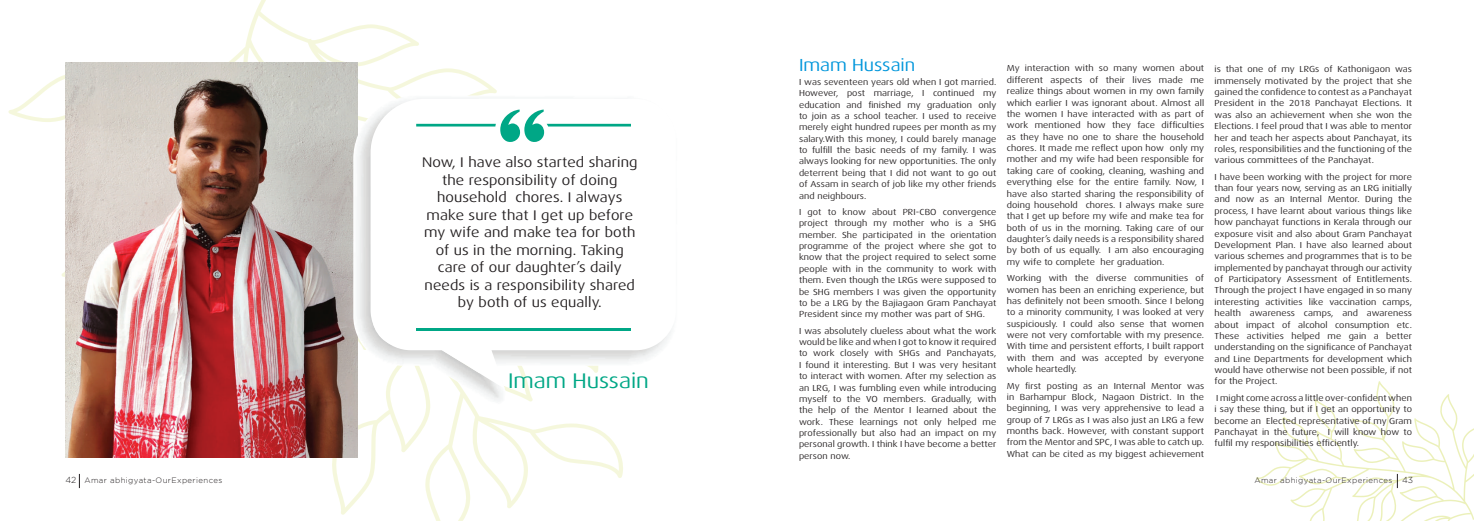
<style>
.page{position:relative;width:1474px;height:521px;background:#fff}
.page>*{position:absolute;margin:0;border:0;box-sizing:border-box;transform-origin:0 0}
.t1{font:21.18px "Dax Wide";color:#00a786}
.t2{font:17.5px "Dax Wide";color:#0096db}
.t3{font:14px/17.5px "Dax Wide";letter-spacing:.01em;color:#231f20;text-align:center}
.t4{font:8.75px/11.4px "Dax Wide";letter-spacing:.01em;color:#231f20;text-align:justify}
.t5{font:300 7.88px "Gotham";letter-spacing:.05em;color:#231f20}
.s1{font-size:8.75px}
</style>
<div class="page">
<svg style="left:79px;top:474px;width:1px;height:14px"></svg>
<svg style="left:1310px;top:381px;width:93px;height:107px"></svg>
<svg style="left:8px;top:3px;width:252px;height:119px"></svg>
<img style="left:65px;top:62px;width:292px;height:396px">
<img style="left:353px;top:95px;width:180px;height:309px">
<svg style="left:370px;top:99px;width:301px;height:290px"></svg>
<hr style="left:416px;top:328px;width:215px;height:3px;background:#00a786">
<svg style="left:416px;top:110px;width:215px;height:32px"></svg>
<p class="t3" style="left:422px;top:154px;width:217px">Now, I have also started sharing the responsibility of doing household chores. I always make sure that I get up before my wife and make tea for both of us in the morning. Taking care of our daughter’s daily needs is a responsibility shared by both of us equally.</p>
<h1 class="t1" style="left:508px;top:369px;width:142px">Imam Hussain</h1>
<h2 class="t2" style="left:799px;top:55px;width:118px">Imam Hussain</h2>
<p class="t4" style="left:799px;top:76px;width:199px">I was seventeen years old when I got married.<br>However, post marriage, I continued my education and finished my graduation only to join as a school teacher. I used to receive merely eight hundred rupees per month as my salary.With this money, I could barely manage to fulfill the basic needs of my family. I was always looking for new opportunities. The only deterrent being that I did not want to go out of Assam in search of job like my other friends and neighbours.</p>
<p class="t4" style="left:799px;top:206px;width:199px">I got to know about PRI-CBO convergence project through my mother who is a SHG member. She participated in the orientation programme of the project where she got to know that the project required to select some people with in the community to work with them. Even though the LRGs were supposed to be SHG members I was given the opportunity to be a LRG by the Bajiagaon Gram Panchayat President since my mother was part of SHG.</p>
<p class="t4" style="left:799px;top:325px;width:199px">I was absolutely clueless about what the work would be like and when I got to know it required to work closely with SHGs and Panchayats, I found it interesting. But I was very hesitant to interact with women. After my selection as an LRG, I was fumbling even while introducing myself to the VO members. Gradually, with the help of the Mentor I learned about the work. These learnings not only helped me professionally but also had an impact on my personal growth. I think I have become a better person now.</p>
<p class="t4" style="left:1006px;top:63px;width:199px">My interaction with so many women about different aspects of their lives made me realize things about women in my own family which earlier I was ignorant about. Almost all the women I have interacted with as part of work mentioned how they face difficulties as they have no one to share the household chores. It made me reflect upon how only my mother and my wife had been responsible for taking care of cooking, cleaning, washing and everything else for the entire family. Now, I have also started sharing the responsibility of doing household chores. I always make sure that I get up before my wife and make tea for both of us in the morning. Taking care of our daughter’s daily needs is a responsibility shared by both of us equally. I am also encouraging my wife to complete her graduation.</p>
<p class="t4" style="left:1006px;top:272px;width:199px">Working with the diverse communities of women has been an enriching experience, but has definitely not been smooth. Since I belong to a minority community, I was looked at very suspiciously. I could also sense that women were not very comfortable with my presence.<br>With time and persistent efforts, I built rapport with them and was accepted by everyone whole heartedly.</p>
<p class="t4" style="left:1006px;top:380px;width:199px">My first posting as an Internal Mentor was in Barhampur Block, Nagaon District. In the beginning, I was very apprehensive to lead a group of 7 LRGs as I was also just an LRG a few months back. However, with constant support from the Mentor and SPC, I was able to catch up.<br>What can be cited as my biggest achievement</p>
<p class="t4" style="left:1214px;top:64px;width:199px">is that one of my LRGs of Kathonigaon was immensely motivated by the project that she gained the confidence to contest as a Panchayat President in the 2018 Panchayat Elections. It was also an achievement when she won the Elections. I feel proud that I was able to mentor her and teach her aspects about Panchayat, its roles, responsibilities and the functioning of the various committees of the Panchayat.</p>
<p class="t4" style="left:1214px;top:171px;width:199px">I have been working with the project for more than four years now, serving as an LRG initially and now as an Internal Mentor. During the process, I have learnt about various things like how panchayat functions in Kerala through our exposure visit and also about Gram Panchayat Development Plan. I have also learned about various schemes and programmes that is to be implemented by panchayat through our activity of Participatory Assessment of Entitlements.<br>Through the project I have engaged in so many interesting activities like vaccination camps, health awareness camps, and awareness about impact of alcohol consumption etc.<br>These activities helped me gain a better understanding on the significance of Panchayat and Line Departments for development which would have otherwise not been possible, if not for the Project.</p>
<p class="t4" style="left:1214px;top:392px;width:199px">I might come across a little over-confident when i say these thing, but if I get an opportunity to become an Elected representative of my Gram Panchayat in the future, I will know how to fulfil my responsibilities efficiently.</p>
<p class="t5" style="left:65px;top:475px;width:158px"><span class="s1">42</span> Amar abhigyata-OurExperiences</p>
<p class="t5" style="left:1254px;top:475px;width:160px">Amar abhigyata-OurExperiences <span class="s1">43</span></p>
</div>
